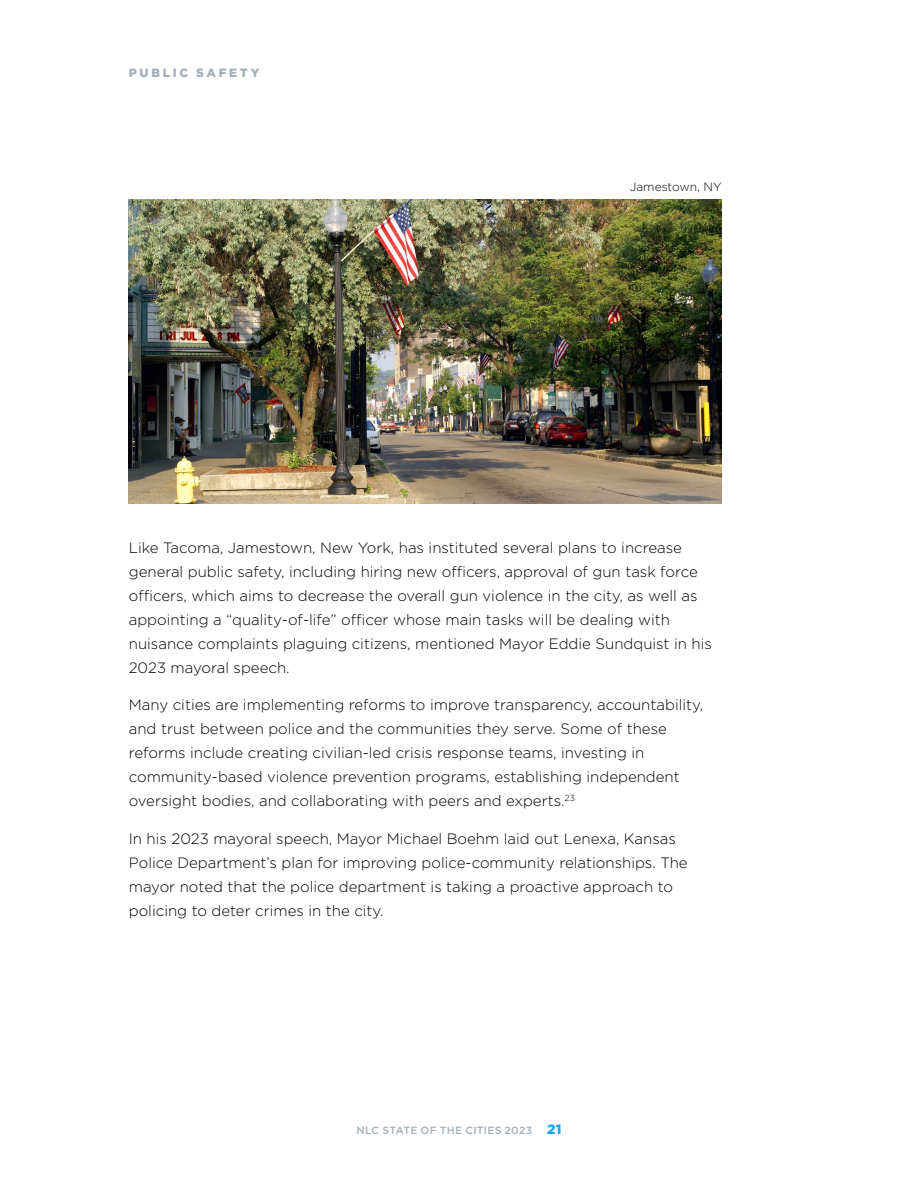
<style>
.page{position:relative;width:918px;height:1188px;background:#fff}
.page>*{position:absolute;margin:0;border:0;box-sizing:border-box;transform-origin:0 0}
.Body_Copy{font:300 15px/24px "Gotham";color:#000}
.top_header{font:900 12px "Gotham";letter-spacing:.22em;color:#a3afb9}
.Body_Copy-2{font:300 12px "Gotham";color:#000}
.t1{font:500 10.5px "Gotham";letter-spacing:.02em;color:#a3afb9}
.s1{font-weight:900;font-size:13.5px;color:#18a9e8}
</style>
<div class="page">
<img style="left:129px;top:200px;width:592px;height:304px">
<p class="top_header" style="left:129px;top:65px;width:132px">PUBLIC SAFETY</p>
<p class="Body_Copy-2" style="left:630px;top:179px;width:93px">Jamestown, NY</p>
<p class="Body_Copy" style="left:129px;top:535px;width:585px">Like Tacoma, Jamestown, New York, has instituted several plans to increase general public safety, including hiring new officers, approval of gun task force officers, which aims to decrease the overall gun violence in the city, as well as appointing a “quality-of-life” officer whose main tasks will be dealing with nuisance complaints plaguing citizens, mentioned Mayor Eddie Sundquist in his 2023 mayoral speech.</p>
<p class="Body_Copy" style="left:129px;top:692px;width:576px">Many cities are implementing reforms to improve transparency, accountability, and trust between police and the communities they serve. Some of these reforms include creating civilian-led crisis response teams, investing in community-based violence prevention programs, establishing independent oversight bodies, and collaborating with peers and experts.<sup>23</sup></p>
<p class="Body_Copy" style="left:129px;top:826px;width:560px">In his 2023 mayoral speech, Mayor Michael Boehm laid out Lenexa, Kansas Police Department’s plan for improving police-community relationships. The mayor noted that the police department is taking a proactive approach to policing to deter crimes in the city.</p>
<p class="t1" style="left:357px;top:1123px;width:207px">NLC STATE OF THE CITIES 2023 <span class="s1">21</span></p>
</div>
